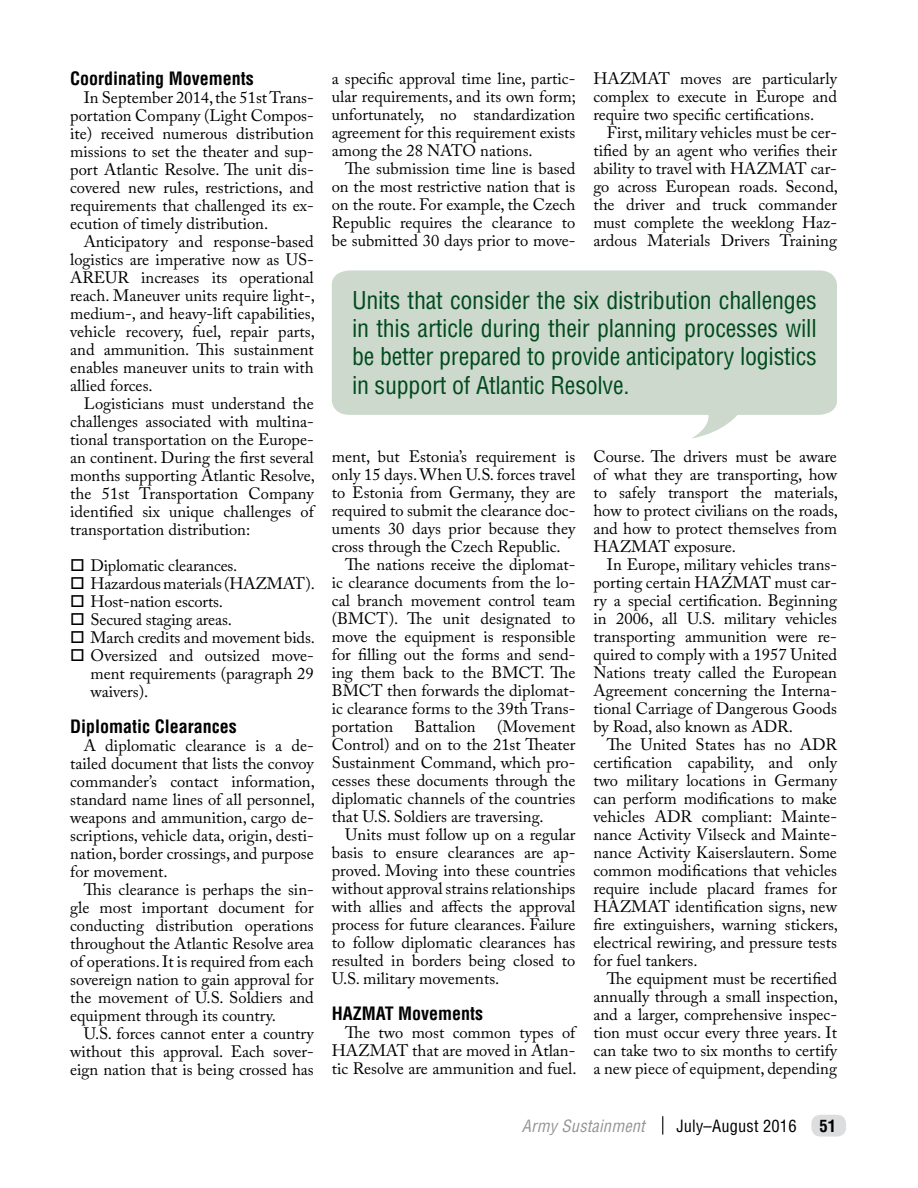
<style>
.page{position:relative;width:918px;height:1188px;background:#fff}
.page>*{position:absolute;margin:0;border:0;box-sizing:border-box;transform-origin:0 0}
.t1{font:condensed 24px/28.5px "Helvetica LT Std";letter-spacing:-.01em;color:#014a1e;text-align:justify}
.t2{font:700 condensed 18px "Helvetica LT Std";color:#000}
.t3{font:16.5px/18px "Adobe Caslon Pro";color:#000;text-align:justify}
.t4{font:italic condensed 16.5px "Helvetica LT Std";letter-spacing:.01em;color:#939598}
.t5{font:condensed 16.5px "Helvetica LT Std";letter-spacing:.01em;color:#000}
.t6{font:700 condensed 16.5px "Helvetica LT Std";color:#000}
</style>
<div class="page">
<div style="left:332px;top:270px;width:505px;height:145px;background:#ccd9cc"></div>
<svg style="left:691px;top:413px;width:48px;height:25px"></svg>
<svg style="left:662px;top:1116px;width:1px;height:19px"></svg>
<div style="left:811px;top:1115px;width:35px;height:22px;background:#dcddde;border-radius:9px"></div>
<p class="t2" style="left:70px;top:67px;width:185px">Coordinating Movements</p>
<p class="t3" style="left:70px;top:88px;width:245px;text-indent:13px">In September 2014, the 51st Trans&shy;portation Company (Light Compos&shy;ite) received numerous distribution missions to set the theater and sup&shy;port Atlantic Resolve. The unit dis&shy;covered new rules, restrictions, and requirements that challenged its ex&shy;ecution of timely distribution.</p>
<p class="t3" style="left:70px;top:232px;width:246px;text-indent:13px">Anticipatory and response-based logistics are imperative now as US-AREUR increases its operational reach. Maneuver units require light-, medium-, and heavy-lift capabilities, vehicle recovery, fuel, repair parts, and ammunition. This sustainment enables maneuver units to train with allied forces.</p>
<p class="t3" style="left:70px;top:394px;width:246px;text-indent:13px">Logisticians must understand the challenges associated with multina&shy;tional transportation on the Europe&shy;an continent. During the first several months supporting Atlantic Resolve, the 51st Transportation Company identified six unique challenges of transportation distribution:</p>
<p class="t3" style="left:90px;top:556px;width:226px;text-align:left">Diplomatic clearances.<br>Hazardous materials (HAZMAT).<br>Host-nation escorts.<br>Secured staging areas.<br>March credits and movement bids.<br>Oversized and outsized move&shy;ment requirements (paragraph 29 waivers).</p>
<p class="t2" style="left:70px;top:715px;width:168px">Diplomatic Clearances</p>
<p class="t3" style="left:70px;top:736px;width:246px;text-indent:13px">A diplomatic clearance is a de&shy;tailed document that lists the convoy commander’s contact information, standard name lines of all personnel, weapons and ammunition, cargo de&shy;scriptions, vehicle data, origin, desti&shy;nation, border crossings, and purpose for movement.</p>
<p class="t3" style="left:70px;top:880px;width:245px;text-indent:13px">This clearance is perhaps the sin&shy;gle most important document for conducting distribution operations throughout the Atlantic Resolve area of operations. It is required from each sovereign nation to gain approval for the movement of U.S. Soldiers and equipment through its country.</p>
<p class="t3" style="left:70px;top:1024px;width:245px;text-indent:13px">U.S. forces cannot enter a country without this approval. Each sover&shy;eign nation that is being crossed has</p>
<p class="t3" style="left:332px;top:70px;width:246px">a specific approval time line, partic&shy;ular requirements, and its own form; unfortunately, no standardization agreement for this requirement exists among the 28 NATO nations.</p>
<p class="t3" style="left:332px;top:160px;width:245px;text-indent:13px">The submission time line is based on the most restrictive nation that is on the route. For example, the Czech Republic requires the clearance to be submitted 30 days prior to move-</p>
<p class="t3" style="left:593px;top:70px;width:245px">HAZMAT moves are particularly complex to execute in Europe and require two specific certifications.</p>
<p class="t3" style="left:593px;top:124px;width:246px;text-indent:13px">First, military vehicles must be cer&shy;tified by an agent who verifies their ability to travel with HAZMAT car&shy;go across European roads. Second, the driver and truck commander must complete the weeklong Haz&shy;ardous Materials Drivers Training</p>
<h1 class="t1" style="left:352px;top:285px;width:466px">Units that consider the six distribution challenges in this article during their planning processes will be better prepared to provide anticipatory logistics in support of Atlantic Resolve.</h1>
<p class="t3" style="left:332px;top:448px;width:245px">ment, but Estonia’s requirement is</p>
<p class="t3" style="left:332px;top:466px;width:245px">only 15 days. When U.S. forces travel</p>
<p class="t3" style="left:332px;top:484px;width:245px">to Estonia from Germany, they are</p>
<p class="t3" style="left:332px;top:502px;width:245px">required to submit the clearance doc-</p>
<p class="t3" style="left:332px;top:520px;width:245px">uments 30 days prior because they</p>
<p class="t3" style="left:332px;top:538px;width:231px">cross through the Czech Republic.</p>
<p class="t3" style="left:345px;top:556px;width:232px">The nations receive the diplomat-</p>
<p class="t3" style="left:332px;top:574px;width:245px">ic clearance documents from the lo-</p>
<p class="t3" style="left:332px;top:592px;width:245px">cal branch movement control team</p>
<p class="t3" style="left:332px;top:610px;width:245px">(BMCT). The unit designated to</p>
<p class="t3" style="left:332px;top:628px;width:245px">move the equipment is responsible</p>
<p class="t3" style="left:332px;top:646px;width:245px">for filling out the forms and send-</p>
<p class="t3" style="left:332px;top:664px;width:245px">ing them back to the BMCT. The</p>
<p class="t3" style="left:332px;top:682px;width:245px">BMCT then forwards the diplomat-</p>
<p class="t3" style="left:332px;top:700px;width:245px">ic clearance forms to the 39th Trans-</p>
<p class="t3" style="left:332px;top:718px;width:63px">portation</p>
<p class="t3" style="left:415px;top:718px;width:63px">Battalion</p>
<p class="t3" style="left:332px;top:718px;width:245px;text-indent:165px">(Movement Control) and on to the 21st Theater Sustainment Command, which pro&shy;cesses these documents through the diplomatic channels of the countries that U.S. Soldiers are traversing.</p>
<p class="t3" style="left:332px;top:826px;width:245px;text-indent:13px">Units must follow up on a regular basis to ensure clearances are ap&shy;proved. Moving into these countries without approval strains relationships with allies and affects the approval process for future clearances. Failure to follow diplomatic clearances has resulted in borders being closed to U.S. military movements.</p>
<p class="t2" style="left:332px;top:1002px;width:153px">HAZMAT Movements</p>
<p class="t3" style="left:332px;top:1024px;width:246px;text-indent:13px">The two most common types of HAZMAT that are moved in Atlan&shy;tic Resolve are ammunition and fuel.</p>
<p class="t3" style="left:593px;top:448px;width:246px">Course. The drivers must be aware of what they are transporting, how to safely transport the materials, how to protect civilians on the roads, and how to protect themselves from HAZMAT exposure.</p>
<p class="t3" style="left:593px;top:556px;width:245px;text-indent:13px">In Europe, military vehicles trans&shy;porting certain HAZMAT must car&shy;ry a special certification. Beginning in 2006, all U.S. military vehicles transporting ammunition were re&shy;quired to comply with a 1957 United Nations treaty called the European Agreement concerning the Interna&shy;tional Carriage of Dangerous Goods by Road, also known as ADR.</p>
<p class="t3" style="left:593px;top:736px;width:246px;text-indent:13px">The United States has no ADR certification capability, and only two military locations in Germany can perform modifications to make vehicles ADR compliant: Mainte&shy;nance Activity Vilseck and Mainte&shy;nance Activity Kaiserslautern. Some common modifications that vehicles require include placard frames for HAZMAT identification signs, new fire extinguishers, warning stickers, electrical rewiring, and pressure tests for fuel tankers.</p>
<p class="t3" style="left:593px;top:970px;width:246px;text-indent:13px">The equipment must be recertified annually through a small inspection, and a larger, comprehensive inspec&shy;tion must occur every three years. It can take two to six months to certify a new piece of equipment, depending</p>
<p class="t4" style="left:522px;top:1115px;width:125px">Army Sustainment</p>
<p class="t5" style="left:676px;top:1115px;width:122px">July–August 2016</p>
<p class="t6" style="left:820px;top:1115px;width:18px">51</p>
</div>
